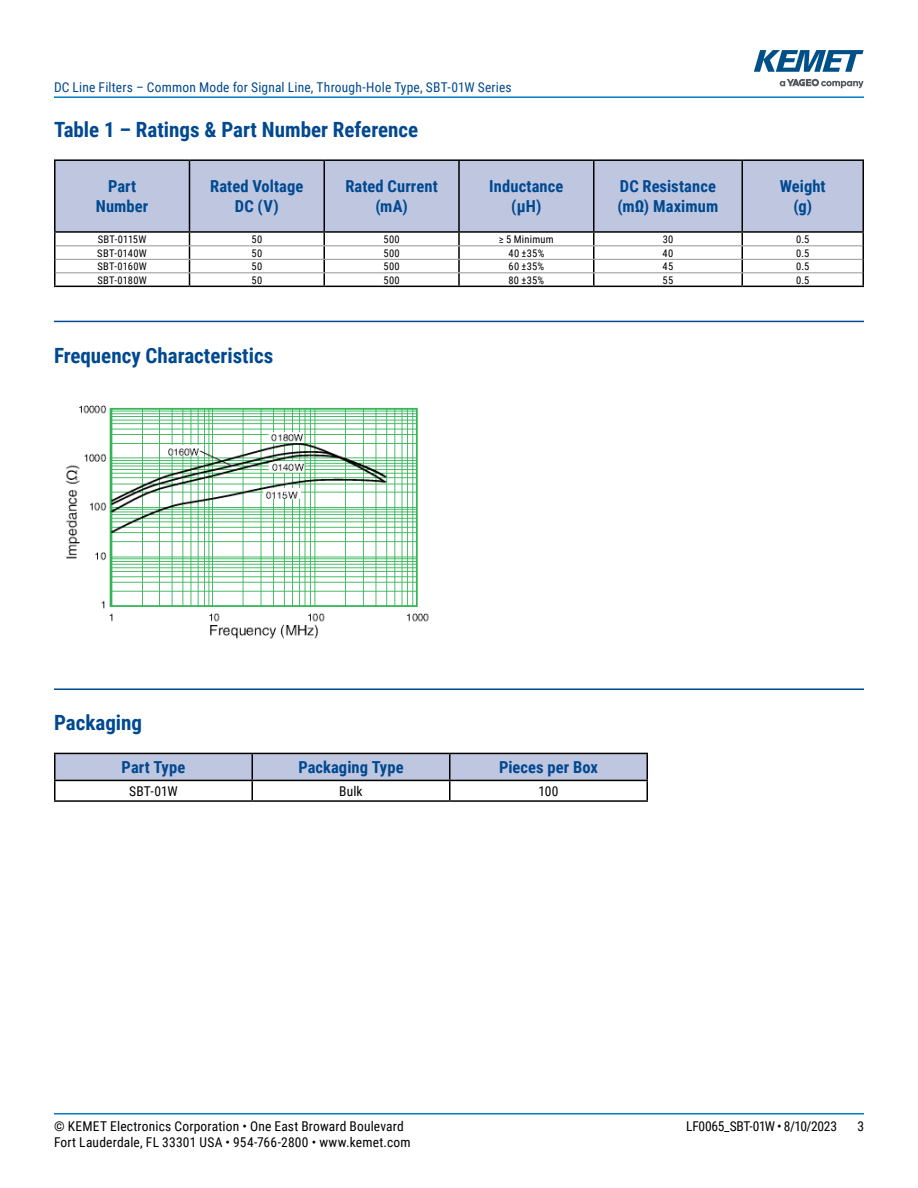
<style>
.page{position:relative;width:918px;height:1188px;background:#fff}
.page>*{position:absolute;margin:0;border:0;box-sizing:border-box;transform-origin:0 0}
.t1{font:700 21px "Roboto Condensed";color:#004990}
.t2{font:700 16.5px/19.8px "Roboto Condensed";letter-spacing:.005em;color:#004990;text-align:center}
.t3{font:13.5px "Roboto Condensed";letter-spacing:.015em;color:#000}
.t4{font:13.5px "Roboto Condensed";letter-spacing:.015em;color:#004990}
.t5{font:13.5px "Roboto Condensed";letter-spacing:-.025em;color:#000}
.t6{font:10.5px "Roboto Condensed";letter-spacing:.03em;color:#000}
</style>
<div class="page">
<hr style="left:54px;top:1113px;width:810px;height:2px;background:#007dc3">
<hr style="left:54px;top:96px;width:810px;height:2px;background:#007dc3">
<svg style="left:780px;top:79px;width:84px;height:9px"></svg>
<svg style="left:754px;top:50px;width:110px;height:22px"></svg>
<hr style="left:54px;top:321px;width:810px;height:1px;background:#004990">
<hr style="left:54px;top:688px;width:810px;height:2px;background:#004990">
<div style="left:56px;top:161px;width:806px;height:70px;background:#bfc6e0"></div>
<hr style="left:54px;top:231px;width:135px;height:2px;background:#000">
<hr style="left:189px;top:231px;width:135px;height:2px;background:#000">
<hr style="left:459px;top:231px;width:135px;height:2px;background:#000">
<hr style="left:594px;top:231px;width:148px;height:2px;background:#000">
<hr style="left:742px;top:231px;width:122px;height:2px;background:#000">
<svg style="left:189px;top:233px;width:1px;height:53px"></svg>
<svg style="left:324px;top:233px;width:1px;height:53px"></svg>
<svg style="left:458px;top:233px;width:2px;height:53px"></svg>
<svg style="left:593px;top:233px;width:1px;height:53px"></svg>
<svg style="left:741px;top:233px;width:2px;height:53px"></svg>
<hr style="left:324px;top:231px;width:135px;height:2px;background:#000">
<hr style="left:189px;top:161px;width:1px;height:70px;background:#000">
<hr style="left:324px;top:161px;width:1px;height:70px;background:#000">
<hr style="left:458px;top:161px;width:2px;height:70px;background:#000">
<hr style="left:593px;top:161px;width:1px;height:70px;background:#000">
<hr style="left:741px;top:161px;width:2px;height:70px;background:#000">
<hr style="left:56px;top:245px;width:133px;height:1px;background:#939598">
<hr style="left:189px;top:245px;width:135px;height:1px;background:#939598">
<hr style="left:324px;top:245px;width:135px;height:1px;background:#939598">
<hr style="left:459px;top:245px;width:135px;height:1px;background:#939598">
<hr style="left:594px;top:245px;width:148px;height:1px;background:#939598">
<hr style="left:742px;top:245px;width:121px;height:1px;background:#939598">
<hr style="left:56px;top:259px;width:133px;height:1px;background:#939598">
<hr style="left:189px;top:259px;width:135px;height:1px;background:#939598">
<hr style="left:324px;top:259px;width:135px;height:1px;background:#939598">
<hr style="left:459px;top:259px;width:135px;height:1px;background:#939598">
<hr style="left:594px;top:259px;width:148px;height:1px;background:#939598">
<hr style="left:742px;top:259px;width:121px;height:1px;background:#939598">
<hr style="left:56px;top:272px;width:133px;height:1px;background:#939598">
<hr style="left:189px;top:272px;width:135px;height:1px;background:#939598">
<hr style="left:324px;top:272px;width:135px;height:1px;background:#939598">
<hr style="left:459px;top:272px;width:135px;height:1px;background:#939598">
<hr style="left:594px;top:272px;width:148px;height:1px;background:#939598">
<hr style="left:742px;top:272px;width:121px;height:1px;background:#939598">
<hr style="left:54px;top:159px;width:135px;height:2px;background:#000">
<hr style="left:54px;top:161px;width:2px;height:70px;background:#000">
<hr style="left:189px;top:159px;width:135px;height:2px;background:#000">
<hr style="left:324px;top:159px;width:135px;height:2px;background:#000">
<hr style="left:459px;top:159px;width:135px;height:2px;background:#000">
<hr style="left:594px;top:159px;width:148px;height:2px;background:#000">
<hr style="left:742px;top:159px;width:122px;height:2px;background:#000">
<hr style="left:862px;top:161px;width:2px;height:70px;background:#000">
<svg style="left:54px;top:233px;width:2px;height:53px"></svg>
<svg style="left:862px;top:233px;width:2px;height:53px"></svg>
<hr style="left:54px;top:286px;width:135px;height:1px;background:#000">
<hr style="left:189px;top:286px;width:135px;height:1px;background:#000">
<hr style="left:324px;top:286px;width:135px;height:1px;background:#000">
<hr style="left:459px;top:286px;width:135px;height:1px;background:#000">
<hr style="left:594px;top:286px;width:148px;height:1px;background:#000">
<hr style="left:742px;top:286px;width:122px;height:1px;background:#000">
<img style="left:65px;top:405px;width:364px;height:234px">
<svg style="left:54px;top:753px;width:594px;height:47px"></svg>
<hr style="left:54px;top:800px;width:198px;height:2px;background:#000">
<hr style="left:252px;top:800px;width:198px;height:2px;background:#000">
<hr style="left:450px;top:800px;width:198px;height:2px;background:#000">
<p class="t4" style="left:54px;top:78px;width:459px">DC Line Filters – Common Mode for Signal Line, Through-Hole Type, SBT-01W Series</p>
<p class="t1" style="left:54px;top:115px;width:366px">Table 1 – Ratings &amp; Part Number Reference</p>
<p class="t2" style="left:96px;top:176px;width:54px">Part<br>Number</p>
<p class="t2" style="left:210px;top:176px;width:95px">Rated Voltage<br>DC (V)</p>
<p class="t2" style="left:345px;top:176px;width:94px">Rated Current (mA)</p>
<p class="t2" style="left:489px;top:176px;width:76px">Inductance (µH)</p>
<p class="t2" style="left:618px;top:176px;width:102px;text-align:left">DC Resistance (mΩ) Maximum</p>
<p class="t2" style="left:780px;top:176px;width:47px">Weight (g)</p>
<p class="t6" style="left:98px;top:232px;width:50px">SBT-0115W</p>
<p class="t6" style="left:252px;top:232px;width:12px">50</p>
<p class="t6" style="left:383px;top:232px;width:18px">500</p>
<p class="t6" style="left:499px;top:232px;width:56px">≥ 5 Minimum</p>
<p class="t6" style="left:663px;top:232px;width:12px">30</p>
<p class="t6" style="left:796px;top:232px;width:15px">0.5</p>
<p class="t6" style="left:97px;top:245px;width:51px">SBT-0140W</p>
<p class="t6" style="left:252px;top:245px;width:12px">50</p>
<p class="t6" style="left:383px;top:245px;width:18px">500</p>
<p class="t6" style="left:508px;top:245px;width:37px">40 ±35%</p>
<p class="t6" style="left:663px;top:245px;width:12px">40</p>
<p class="t6" style="left:796px;top:245px;width:15px">0.5</p>
<p class="t6" style="left:97px;top:259px;width:51px">SBT-0160W</p>
<p class="t6" style="left:252px;top:259px;width:12px">50</p>
<p class="t6" style="left:383px;top:259px;width:18px">500</p>
<p class="t6" style="left:508px;top:259px;width:37px">60 ±35%</p>
<p class="t6" style="left:663px;top:259px;width:12px">45</p>
<p class="t6" style="left:796px;top:259px;width:15px">0.5</p>
<p class="t6" style="left:97px;top:272px;width:51px">SBT-0180W</p>
<p class="t6" style="left:252px;top:272px;width:12px">50</p>
<p class="t6" style="left:383px;top:272px;width:18px">500</p>
<p class="t6" style="left:509px;top:272px;width:37px">80 ±35%</p>
<p class="t6" style="left:663px;top:272px;width:12px">55</p>
<p class="t6" style="left:796px;top:272px;width:15px">0.5</p>
<p class="t1" style="left:54px;top:341px;width:221px">Frequency Characteristics</p>
<p class="t1" style="left:54px;top:708px;width:90px">Packaging</p>
<p class="t2" style="left:122px;top:757px;width:65px">Part Type</p>
<p class="t2" style="left:298px;top:757px;width:107px">Packaging Type</p>
<p class="t2" style="left:499px;top:757px;width:100px">Pieces per Box</p>
<p class="t3" style="left:129px;top:782px;width:50px">SBT-01W</p>
<p class="t3" style="left:339px;top:782px;width:25px">Bulk</p>
<p class="t3" style="left:539px;top:782px;width:21px">100</p>
<p class="t3" style="left:54px;top:1116px;width:351px">© KEMET Electronics Corporation • One East Broward Boulevard</p>
<p class="t5" style="left:686px;top:1116px;width:152px">LF0065_SBT-01W • 8/10/2023</p>
<p class="t3" style="left:857px;top:1116px;width:8px">3</p>
<p class="t3" style="left:54px;top:1133px;width:358px">Fort Lauderdale, FL 33301 USA • 954-766-2800 • www.kemet.com</p>
</div>
